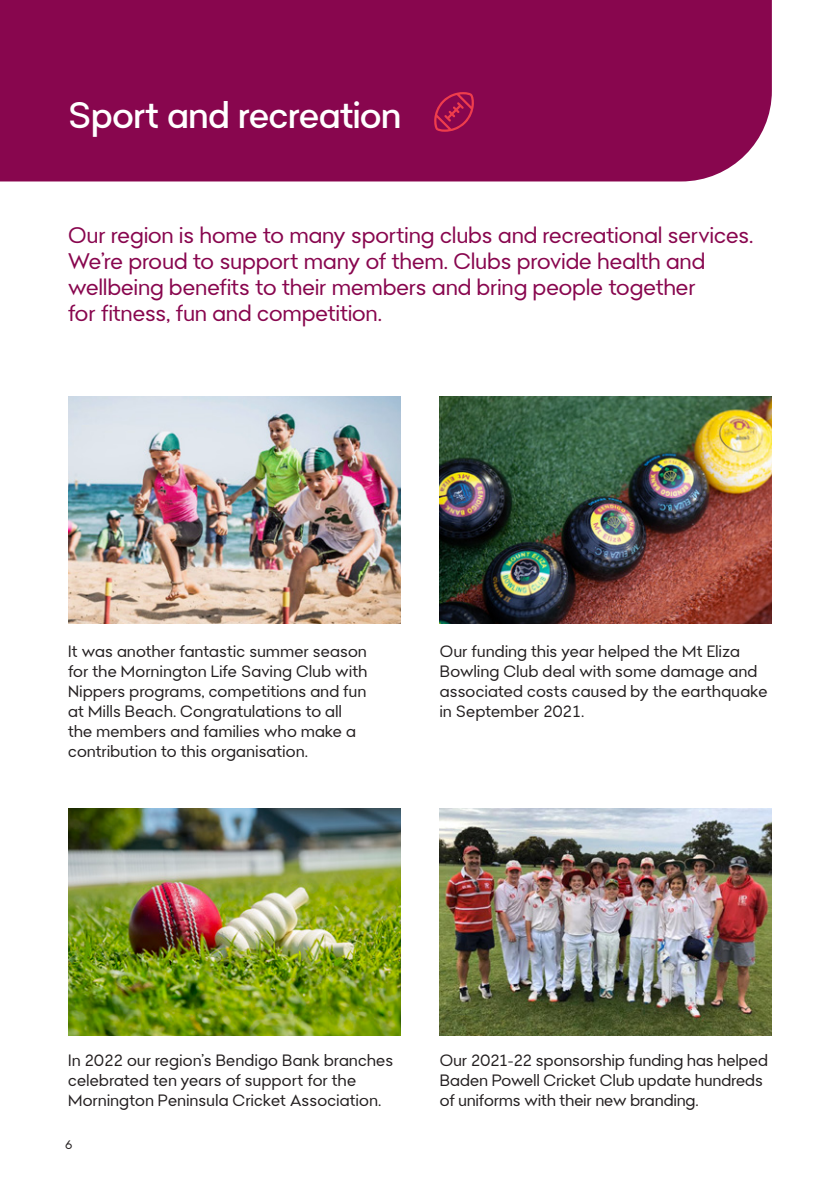
<style>
.page{position:relative;width:840px;height:1191px;background:#fff}
.page>*{position:absolute;margin:0;border:0;box-sizing:border-box;transform-origin:0 0}
.H1-Section_head{font:500 36px "Bendigo Sans";color:#fff}
.Intro_plum_par{font:22px/26px "Bendigo Sans";letter-spacing:.01em;color:#88064e}
.Photo_text_8pt{font:16px/20px "Bendigo Sans";letter-spacing:.02em;color:#231f20}
.t1{font:12px "Bendigo Sans";color:#231f20}
</style>
<div class="page">
<div style="left:0;top:0;width:771px;height:181px;background:#88064e"></div>
<img style="left:68px;top:397px;width:332px;height:227px">
<svg style="left:433px;top:92px;width:41px;height:40px;background:#a3144d"></svg>
<img style="left:439px;top:397px;width:332px;height:227px">
<img style="left:68px;top:808px;width:332px;height:227px">
<img style="left:439px;top:808px;width:332px;height:227px">
<p class="H1-Section_head" style="left:68px;top:92px;width:334px">Sport and recreation</p>
<p class="Intro_plum_par" style="left:68px;top:222px;width:686px">Our region is home to many sporting clubs and recreational services.<br>We’re proud to support many of them. Clubs provide health and wellbeing benefits to their members and bring people together<br>for fitness, fun and competition.</p>
<p class="Photo_text_8pt" style="left:68px;top:641px;width:300px">It was another fantastic summer season for the Mornington Life Saving Club with Nippers programs, competitions and fun at Mills Beach. Congratulations to all the members and families who make a contribution to this organisation.</p>
<p class="Photo_text_8pt" style="left:439px;top:641px;width:329px">Our funding this year helped the Mt Eliza Bowling Club deal with some damage and associated costs caused by the earthquake in September 2021.</p>
<p class="Photo_text_8pt" style="left:68px;top:1050px;width:326px">In 2022 our region’s Bendigo Bank branches celebrated ten years of support for the<br>Mornington Peninsula Cricket Association.</p>
<p class="Photo_text_8pt" style="left:439px;top:1050px;width:329px">Our 2021-22 sponsorship funding has helped<br>Baden Powell Cricket Club update hundreds of uniforms with their new branding.</p>
<p class="t1" style="left:65px;top:1136px;width:9px">6</p>
</div>
